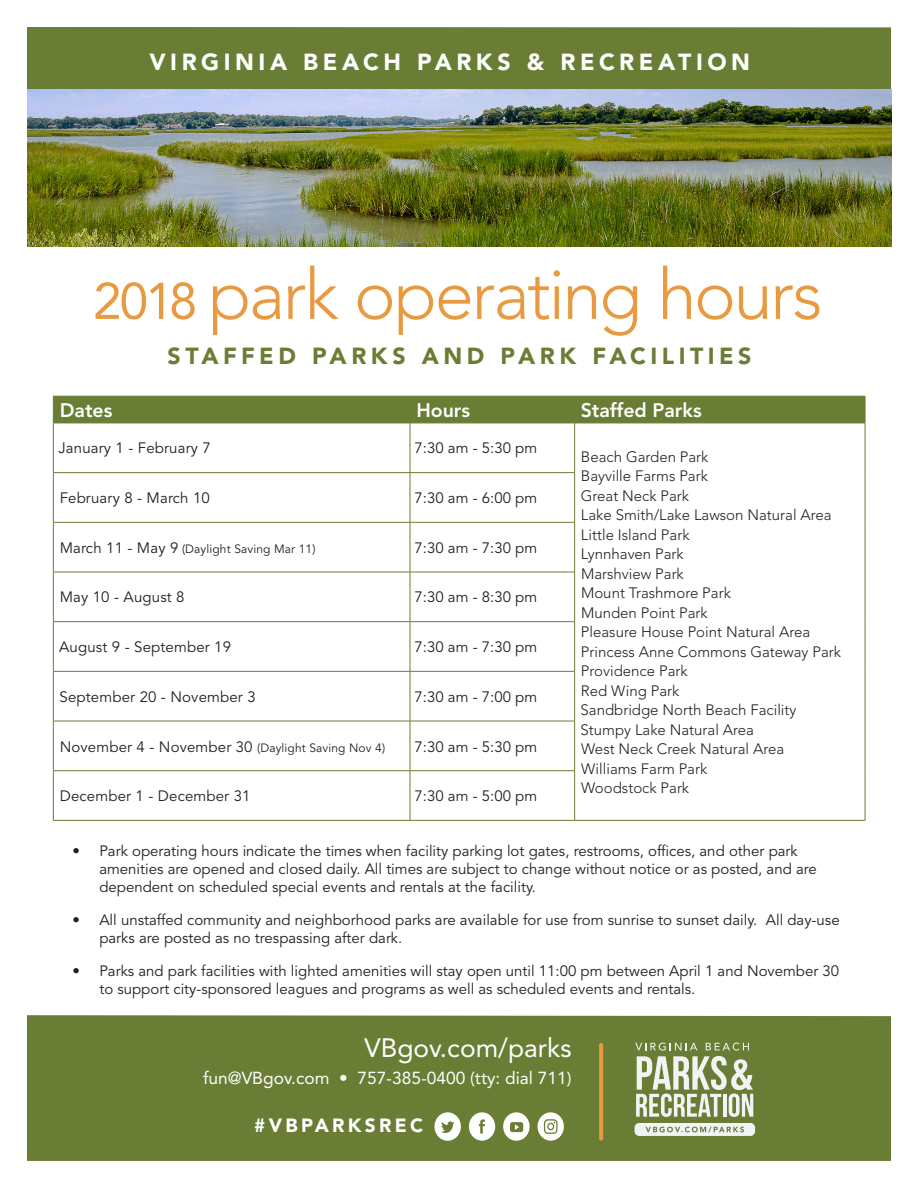
<style>
.page{position:relative;width:918px;height:1188px;background:#fff}
.page>*{position:absolute;margin:0;border:0;box-sizing:border-box;transform-origin:0 0}
.t1{font:300 70.5px "Avenir LT Std";letter-spacing:-.035em;color:#e99a41}
.t2{font:26.4px "Avenir LT Std";color:#fff}
.t3{font:900 23.1px "Avenir LT Std";letter-spacing:.195em;color:#697e34}
.t4{font:900 23.1px "Avenir LT Std";letter-spacing:.195em;color:#fff}
.t5{font:800 19.5px "Avenir LT Std";color:#fff}
.t6{font:900 19.05px "Avenir LT Std";letter-spacing:.175em;color:#fff}
.t7{font:17.4px "Avenir LT Std";color:#fff}
.t8{font:15px/18px "Avenir LT Std";color:#231f20}
.t9{font:300 15px "Avenir LT Std";color:#231f20}
.t10{font:12px "Avenir LT Std";letter-spacing:.01em;color:#231f20}
.s1{font-weight:400;font-size:51px}
.s2{font-size:15px}
.s3{font-size:12px}
</style>
<div class="page">
<hr style="left:53px;top:721px;width:1px;height:50px;background:#697e34">
<hr style="left:53px;top:770px;width:357px;height:1px;background:#697e34">
<hr style="left:53px;top:771px;width:1px;height:49px;background:#697e34">
<hr style="left:53px;top:820px;width:357px;height:1px;background:#697e34">
<div style="left:53px;top:396px;width:813px;height:27px;background:#697e34"></div>
<hr style="left:410px;top:423px;width:1px;height:49px;background:#697e34">
<hr style="left:574px;top:423px;width:1px;height:49px;background:#697e34">
<hr style="left:410px;top:473px;width:1px;height:49px;background:#697e34">
<hr style="left:410px;top:522px;width:1px;height:50px;background:#697e34">
<hr style="left:410px;top:572px;width:1px;height:49px;background:#697e34">
<hr style="left:410px;top:622px;width:1px;height:49px;background:#697e34">
<hr style="left:410px;top:672px;width:1px;height:49px;background:#697e34">
<hr style="left:410px;top:721px;width:1px;height:50px;background:#697e34">
<hr style="left:574px;top:721px;width:1px;height:50px;background:#697e34">
<hr style="left:410px;top:770px;width:165px;height:1px;background:#697e34">
<hr style="left:410px;top:771px;width:1px;height:49px;background:#697e34">
<hr style="left:574px;top:771px;width:1px;height:49px;background:#697e34">
<hr style="left:410px;top:820px;width:165px;height:1px;background:#697e34">
<hr style="left:53px;top:423px;width:357px;height:1px;background:#697e34">
<hr style="left:53px;top:423px;width:1px;height:49px;background:#697e34">
<hr style="left:410px;top:423px;width:165px;height:1px;background:#697e34">
<hr style="left:575px;top:423px;width:290px;height:1px;background:#697e34">
<hr style="left:865px;top:423px;width:1px;height:50px;background:#697e34">
<hr style="left:865px;top:473px;width:1px;height:49px;background:#697e34">
<hr style="left:865px;top:522px;width:1px;height:50px;background:#697e34">
<hr style="left:865px;top:572px;width:1px;height:50px;background:#697e34">
<hr style="left:865px;top:622px;width:1px;height:49px;background:#697e34">
<hr style="left:865px;top:671px;width:1px;height:50px;background:#697e34">
<hr style="left:865px;top:721px;width:1px;height:50px;background:#697e34">
<hr style="left:865px;top:771px;width:1px;height:49px;background:#697e34">
<hr style="left:575px;top:820px;width:290px;height:1px;background:#697e34">
<hr style="left:53px;top:472px;width:357px;height:1px;background:#697e34">
<hr style="left:53px;top:473px;width:1px;height:49px;background:#697e34">
<hr style="left:410px;top:472px;width:165px;height:1px;background:#697e34">
<hr style="left:574px;top:473px;width:1px;height:49px;background:#697e34">
<hr style="left:53px;top:522px;width:357px;height:1px;background:#697e34">
<hr style="left:53px;top:522px;width:1px;height:50px;background:#697e34">
<hr style="left:410px;top:522px;width:165px;height:1px;background:#697e34">
<hr style="left:574px;top:522px;width:1px;height:50px;background:#697e34">
<hr style="left:53px;top:572px;width:357px;height:1px;background:#697e34">
<hr style="left:53px;top:572px;width:1px;height:49px;background:#697e34">
<hr style="left:410px;top:572px;width:165px;height:1px;background:#697e34">
<hr style="left:574px;top:572px;width:1px;height:49px;background:#697e34">
<hr style="left:53px;top:621px;width:357px;height:1px;background:#697e34">
<hr style="left:53px;top:622px;width:1px;height:49px;background:#697e34">
<hr style="left:410px;top:621px;width:165px;height:1px;background:#697e34">
<hr style="left:574px;top:622px;width:1px;height:49px;background:#697e34">
<hr style="left:53px;top:671px;width:357px;height:1px;background:#697e34">
<hr style="left:53px;top:672px;width:1px;height:49px;background:#697e34">
<hr style="left:410px;top:671px;width:165px;height:1px;background:#697e34">
<hr style="left:574px;top:672px;width:1px;height:49px;background:#697e34">
<hr style="left:53px;top:721px;width:357px;height:1px;background:#697e34">
<hr style="left:410px;top:721px;width:165px;height:1px;background:#697e34">
<div style="left:27px;top:1015px;width:864px;height:146px;background:#697e34"></div>
<hr style="left:599px;top:1045px;width:4px;height:94px;background:#e99a41">
<svg style="left:635px;top:1043px;width:118px;height:74px"></svg>
<svg style="left:635px;top:1123px;width:120px;height:13px"></svg>
<svg style="left:434px;top:1112px;width:27px;height:29px"></svg>
<svg style="left:469px;top:1112px;width:26px;height:29px"></svg>
<svg style="left:503px;top:1112px;width:27px;height:29px"></svg>
<svg style="left:538px;top:1112px;width:26px;height:29px"></svg>
<div style="left:27px;top:27px;width:864px;height:63px;background:#697e34"></div>
<img style="left:27px;top:90px;width:864px;height:156px">
<p class="t4" style="left:149px;top:48px;width:602px">VIRGINIA BEACH PARKS &amp; RECREATION</p>
<p class="t1" style="left:93px;top:253px;width:731px"><span class="s1">2018</span> park operating hours</p>
<p class="t3" style="left:167px;top:342px;width:586px">STAFFED PARKS AND PARK FACILITIES</p>
<p class="t5" style="left:60px;top:399px;width:54px">Dates</p>
<p class="t5" style="left:416px;top:399px;width:55px">Hours</p>
<p class="t5" style="left:581px;top:399px;width:122px">Staffed Parks</p>
<p class="t8" style="left:59px;top:440px;width:154px">January 1 - February 7</p>
<p class="t8" style="left:415px;top:440px;width:124px">7:30 am - 5:30 pm</p>
<p class="t9" style="left:581px;top:448px;width:129px">Beach Garden Park</p>
<p class="t9" style="left:581px;top:467px;width:128px">Bayville Farms Park</p>
<p class="t9" style="left:581px;top:487px;width:110px">Great Neck Park</p>
<p class="t9" style="left:581px;top:506px;width:252px">Lake Smith/Lake Lawson Natural Area</p>
<p class="t9" style="left:581px;top:526px;width:110px">Little Island Park</p>
<p class="t9" style="left:581px;top:545px;width:104px">Lynnhaven Park</p>
<p class="t9" style="left:581px;top:565px;width:104px">Marshview Park</p>
<p class="t9" style="left:581px;top:584px;width:151px">Mount Trashmore Park</p>
<p class="t9" style="left:581px;top:604px;width:128px">Munden Point Park</p>
<p class="t9" style="left:581px;top:623px;width:231px">Pleasure House Point Natural Area</p>
<p class="t9" style="left:581px;top:643px;width:262px">Princess Anne Commons Gateway Park</p>
<p class="t9" style="left:581px;top:662px;width:108px">Providence Park</p>
<p class="t9" style="left:581px;top:682px;width:100px">Red Wing Park</p>
<p class="t9" style="left:581px;top:701px;width:217px">Sandbridge North Beach Facility</p>
<p class="t9" style="left:581px;top:721px;width:175px">Stumpy Lake Natural Area</p>
<p class="t9" style="left:581px;top:740px;width:205px">West Neck Creek Natural Area</p>
<p class="t9" style="left:581px;top:760px;width:128px">Williams Farm Park</p>
<p class="t9" style="left:581px;top:779px;width:110px">Woodstock Park</p>
<p class="t8" style="left:60px;top:489px;width:152px">February 8 - March 10</p>
<p class="t8" style="left:415px;top:489px;width:124px">7:30 am - 6:00 pm</p>
<p class="t10" style="left:60px;top:542px;width:257px"><span class="s2">March 11 - May 9</span> (Daylight Saving Mar 11)</p>
<p class="t8" style="left:415px;top:539px;width:124px">7:30 am - 7:30 pm</p>
<p class="t8" style="left:60px;top:589px;width:126px">May 10 - August 8</p>
<p class="t8" style="left:415px;top:589px;width:124px">7:30 am - 8:30 pm</p>
<p class="t8" style="left:59px;top:638px;width:173px">August 9 - September 19</p>
<p class="t8" style="left:415px;top:638px;width:124px">7:30 am - 7:30 pm</p>
<p class="t8" style="left:60px;top:688px;width:198px">September 20 - November 3</p>
<p class="t8" style="left:415px;top:688px;width:124px">7:30 am - 7:00 pm</p>
<p class="t8" style="left:60px;top:738px;width:327px">November 4 - November 30 <span class="s3">(Daylight Saving Nov 4)</span></p>
<p class="t8" style="left:415px;top:738px;width:124px">7:30 am - 5:30 pm</p>
<p class="t8" style="left:60px;top:787px;width:192px">December 1 - December 31</p>
<p class="t8" style="left:415px;top:787px;width:124px">7:30 am - 5:00 pm</p>
<p class="t8" style="left:99px;top:842px;width:719px;text-indent:-27px">• Park operating hours indicate the times when facility parking lot gates, restrooms, offices, and other park amenities are opened and closed daily. All times are subject to change without notice or as posted, and are dependent on scheduled special events and rentals at the facility.</p>
<p class="t8" style="left:99px;top:911px;width:742px;text-indent:-27px">• All unstaffed community and neighborhood parks are available for use from sunrise to sunset daily. All day-use parks are posted as no trespassing after dark.</p>
<p class="t8" style="left:99px;top:962px;width:741px;text-indent:-27px">• Parks and park facilities with lighted amenities will stay open until 11:00 pm between April 1 and November 30 to support city-sponsored leagues and programs as well as scheduled events and rentals.</p>
<p class="t2" style="left:365px;top:1032px;width:209px">VBgov.com/parks</p>
<p class="t7" style="left:203px;top:1068px;width:370px">fun@VBgov.com • 757-385-0400 (tty: dial 711)</p>
<p class="t6" style="left:254px;top:1114px;width:170px">#VBPARKSREC</p>
</div>
